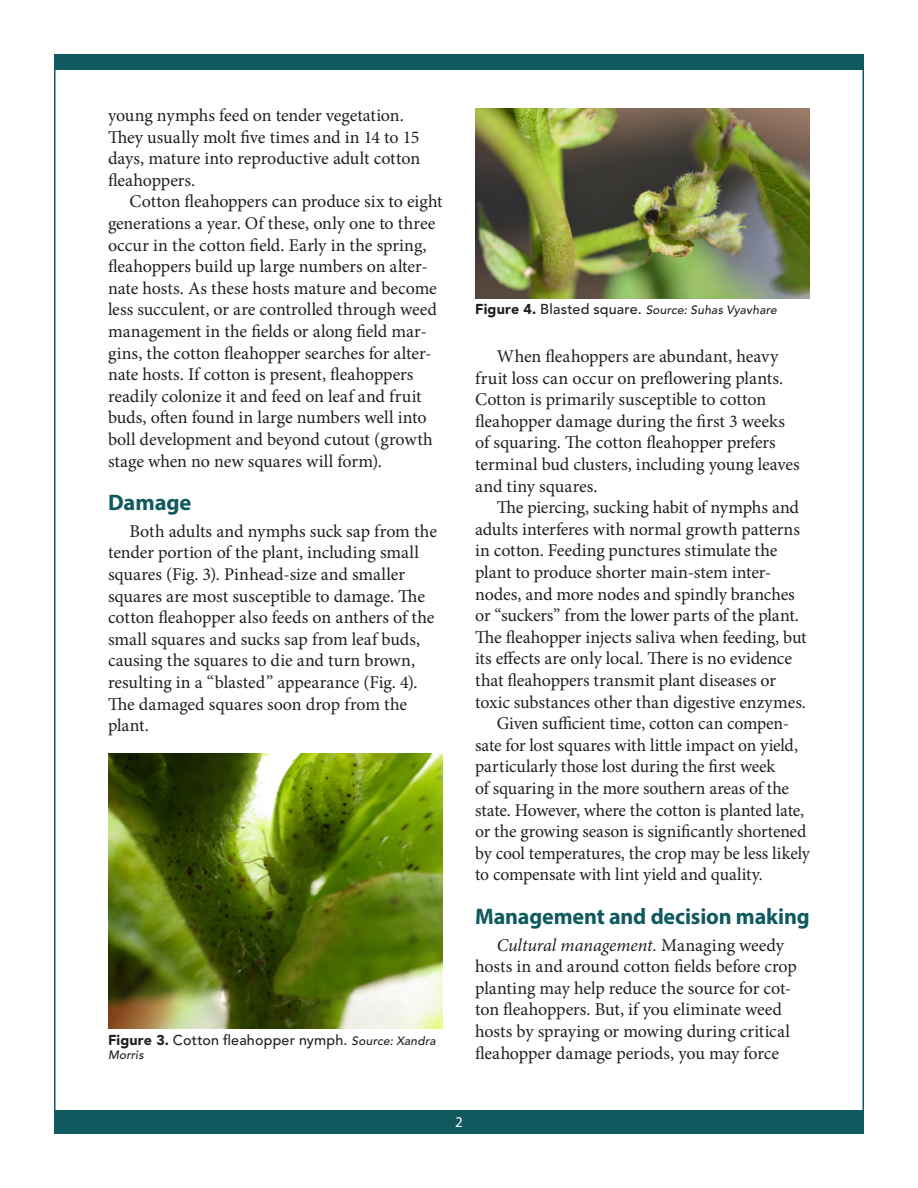
<style>
.page{position:relative;width:918px;height:1188px;background:#fff}
.page>*{position:absolute;margin:0;border:0;box-sizing:border-box;transform-origin:0 0}
.heading1{font:700 22.5px "Myriad Pro";letter-spacing:-.005em;color:#0f595f}
.body_text{font:18px/21.6px "Minion Pro";letter-spacing:-.005em;color:#231f20}
.t1{font:15px "Myriad Pro";color:#fff}
.t2{font:500 14.25px "Avenir";letter-spacing:.015em;color:#231f20}
.t3{font:italic 500 12px "Avenir";letter-spacing:.015em;color:#231f20}
.s1{font-weight:900}
.s2{font-style:italic;font-size:12px}
.s3{font-weight:900;font-style:normal;font-size:14.25px}
.s4{font-style:normal;font-size:14.25px}
.s5{font-style:italic}
</style>
<div class="page">
<div style="left:55px;top:55px;width:808px;height:15px;background:#0f595f"></div>
<div style="left:55px;top:1110px;width:808px;height:23px;background:#0f595f"></div>
<img style="left:108px;top:754px;width:335px;height:275px">
<img style="left:475px;top:108px;width:335px;height:190px">
<p class="body_text" style="left:108px;top:105px;width:314px">young nymphs feed on tender vegetation.<br>They usually molt five times and in 14 to 15 days, mature into reproductive adult cotton fleahoppers.</p>
<p class="body_text" style="left:108px;top:191px;width:336px;text-indent:22px">Cotton fleahoppers can produce six to eight generations a year. Of these, only one to three occur in the cotton field. Early in the spring, fleahoppers build up large numbers on alter&shy;nate hosts. As these hosts mature and become less succulent, or are controlled through weed management in the fields or along field mar&shy;gins, the cotton fleahopper searches for alter&shy;nate hosts. If cotton is present, fleahoppers readily colonize it and feed on leaf and fruit buds, often found in large numbers well into boll development and beyond cutout (growth stage when no new squares will form).</p>
<p class="heading1" style="left:108px;top:488px;width:85px">Damage</p>
<p class="body_text" style="left:108px;top:520px;width:331px;text-indent:22px">Both adults and nymphs suck sap from the tender portion of the plant, including small squares (Fig. 3). Pinhead-size and smaller squares are most susceptible to damage. The cotton fleahopper also feeds on anthers of the small squares and sucks sap from leaf buds, causing the squares to die and turn brown, resulting in a “blasted” appearance (Fig. 4).<br>The damaged squares soon drop from the plant.</p>
<p class="t2" style="left:108px;top:1032px;width:329px"><span class="s1">Figure 3.</span> Cotton fleahopper nymph. <span class="s2">Source: Xandra</span></p>
<p class="t3" style="left:108px;top:1048px;width:37px">Morris</p>
<p class="t3" style="left:475px;top:303px;width:303px"><span class="s3">Figure 4.</span> <span class="s4">Blasted square.</span> Source: Suhas Vyavhare</p>
<p class="body_text" style="left:475px;top:345px;width:326px;text-indent:22px">When fleahoppers are abundant, heavy fruit loss can occur on preflowering plants.<br>Cotton is primarily susceptible to cotton fleahopper damage during the first 3 weeks of squaring. The cotton fleahopper prefers terminal bud clusters, including young leaves and tiny squares.</p>
<p class="body_text" style="left:475px;top:497px;width:333px;text-indent:22px">The piercing, sucking habit of nymphs and adults interferes with normal growth patterns in cotton. Feeding punctures stimulate the plant to produce shorter main-stem inter&shy;nodes, and more nodes and spindly branches or “suckers” from the lower parts of the plant.<br>The fleahopper injects saliva when feeding, but its effects are only local. There is no evidence that fleahoppers transmit plant diseases or toxic substances other than digestive enzymes.</p>
<p class="body_text" style="left:475px;top:713px;width:336px;text-indent:22px">Given sufficient time, cotton can compen&shy;sate for lost squares with little impact on yield, particularly those lost during the first week<br>of squaring in the more southern areas of the state. However, where the cotton is planted late, or the growing season is significantly shortened by cool temperatures, the crop may be less likely to compensate with lint yield and quality.</p>
<p class="heading1" style="left:475px;top:901px;width:336px">Management and decision making</p>
<p class="body_text" style="left:475px;top:934px;width:323px;text-indent:22px"><span class="s5">Cultural management.</span> Managing weedy hosts in and around cotton fields before crop planting may help reduce the source for cot&shy;ton fleahoppers. But, if you eliminate weed hosts by spraying or mowing during critical fleahopper damage periods, you may force</p>
<p class="t1" style="left:455px;top:1113px;width:9px">2</p>
</div>
